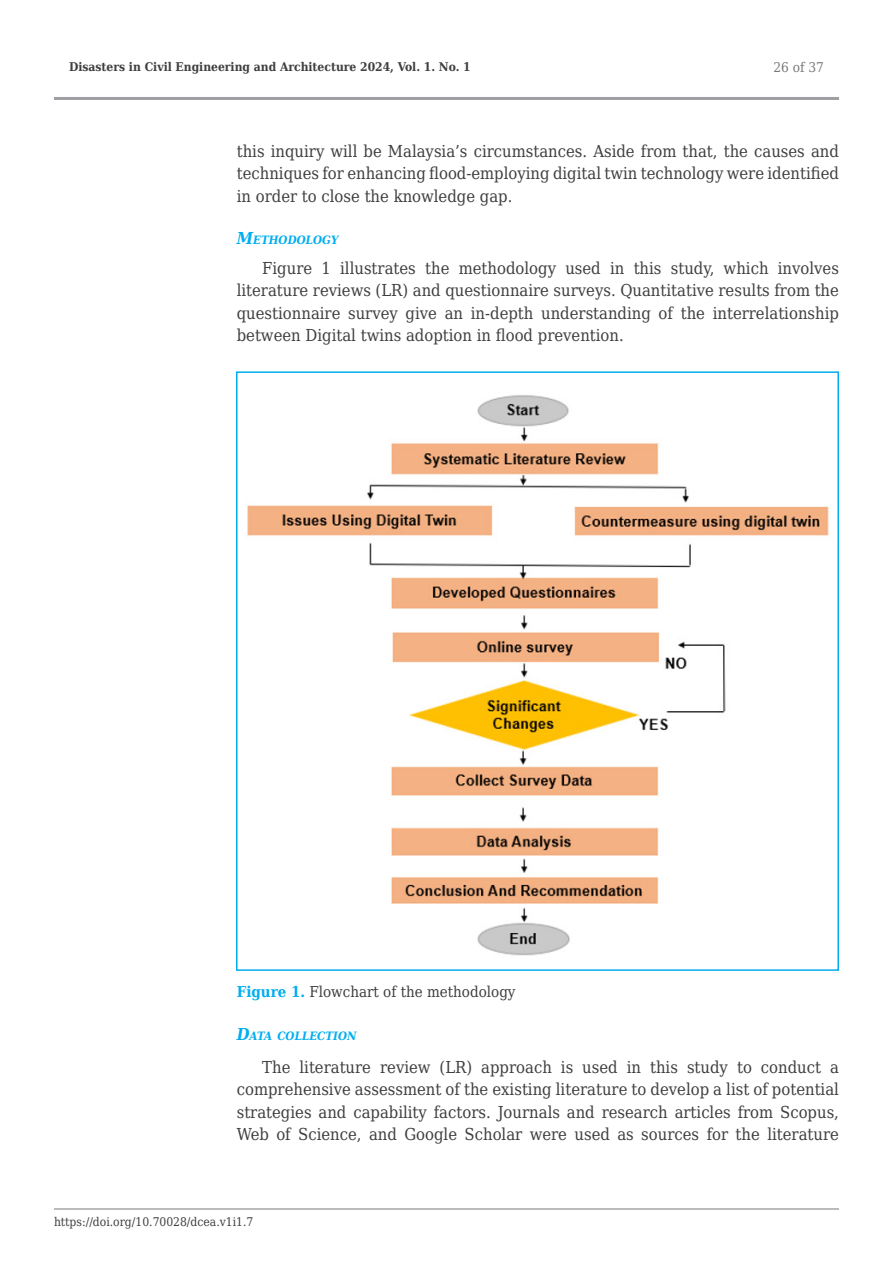
<style>
.page{position:relative;width:893px;height:1263px;background:#fff}
.page>*{position:absolute;margin:0;border:0;box-sizing:border-box;transform-origin:0 0}
.t1{font:16.5px/22.5px "DejaVu Serif Condensed";color:#3e3e3f;text-align:justify}
.t2{font:15px "DejaVu Serif Condensed";color:#3e3e3f}
.t3{font:13.5px "DejaVu Serif Condensed";color:#76787b}
.t4{font:700 12px "DejaVu Serif Condensed";color:#3e3e3f}
.t5{font:12px "DejaVu Serif Condensed";color:#3e3e3f}
.t6{font:italic 700 11.55px "DejaVu Serif Condensed";color:#00aeef}
.s1{font-size:16.5px}
.s2{font-weight:700;color:#00aeef}
</style>
<div class="page">
<hr style="left:54px;top:97px;width:785px;height:3px;background:#9d9fa2">
<hr style="left:54px;top:1208px;width:785px;height:1px;background:#76787b">
<img style="left:245px;top:395px;width:584px;height:561px">
<p class="t4" style="left:69px;top:57px;width:403px">Disasters in Civil Engineering and Architecture 2024, Vol. 1. No. 1</p>
<p class="t3" style="left:773px;top:57px;width:52px">26 of 37</p>
<p class="t1" style="left:237px;top:139px;width:604px">this inquiry will be Malaysia’s circumstances. Aside from that, the causes and techniques for enhancing flood-employing digital twin technology were identified in order to close the knowledge gap.</p>
<p class="t6" style="left:237px;top:231px;width:103px"><span class="s1">M</span>ETHODOLOGY</p>
<p class="t1" style="left:237px;top:256px;width:604px;text-indent:26px">Figure 1 illustrates the methodology used in this study, which involves literature reviews (LR) and questionnaire surveys. Quantitative results from the questionnaire survey give an in-depth understanding of the interrelationship between Digital twins adoption in flood prevention.</p>
<p class="t2" style="left:237px;top:980px;width:280px"><span class="s2">Figure 1.</span> Flowchart of the methodology</p>
<p class="t6" style="left:237px;top:1026px;width:121px"><span class="s1">D</span>ATA COLLECTION</p>
<p class="t1" style="left:237px;top:1055px;width:604px;text-indent:26px">The literature review (LR) approach is used in this study to conduct a comprehensive assessment of the existing literature to develop a list of potential strategies and capability factors. Journals and research articles from Scopus, Web of Science, and Google Scholar were used as sources for the literature</p>
<p class="t5" style="left:54px;top:1212px;width:201px">https://doi.org/10.70028/dcea.v1i1.7</p>
</div>
